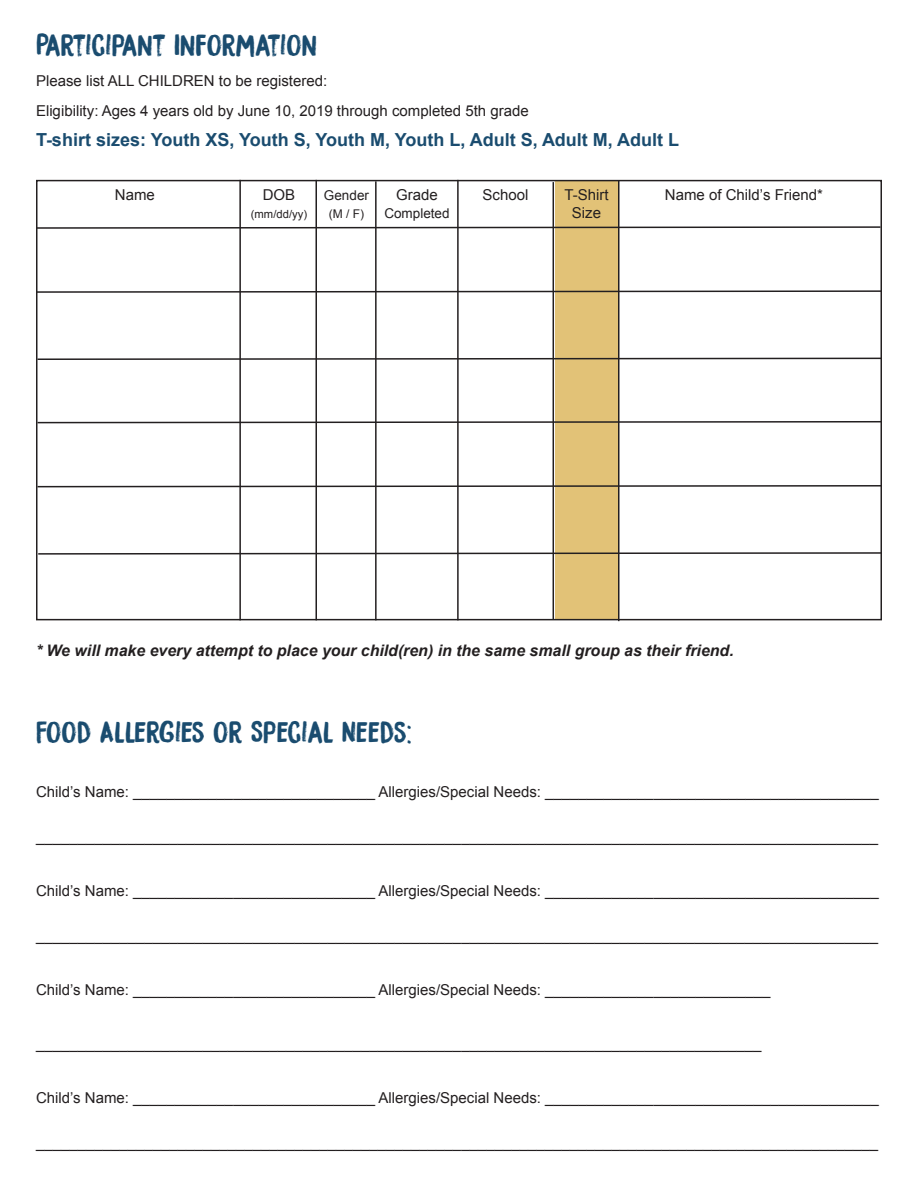
<style>
.page{position:relative;width:918px;height:1188px;background:#fff}
.page>*{position:absolute;margin:0;border:0;box-sizing:border-box;transform-origin:0 0}
.t1{font:27px "DK Bocadillo";color:#1a4c6f}
.t2{font:700 18px "Arial";color:#1a4c6f}
.t3{font:italic 700 15.9px "Arial";color:#231f20}
.t4{font:15px/30px "Arial";color:#231f20}
.t5{font:13.5px "Arial";color:#231f20}
.t6{font:12px "Arial";color:#231f20}
.t7{font:11.25px "Arial";color:#231f20}
</style>
<div class="page">
<div style="left:555px;top:181px;width:62px;height:438px;background:#e2c277"></div>
<hr style="left:239px;top:180px;width:2px;height:440px;background:#231f20">
<hr style="left:618px;top:181px;width:2px;height:440px;background:#231f20">
<hr style="left:315px;top:180px;width:2px;height:440px;background:#231f20">
<hr style="left:375px;top:181px;width:2px;height:439px;background:#231f20">
<hr style="left:457px;top:180px;width:2px;height:440px;background:#231f20">
<svg style="left:39px;top:226px;width:840px;height:4px"></svg>
<svg style="left:39px;top:290px;width:840px;height:4px"></svg>
<svg style="left:39px;top:357px;width:840px;height:4px"></svg>
<svg style="left:39px;top:420px;width:840px;height:4px"></svg>
<svg style="left:39px;top:484px;width:840px;height:4px"></svg>
<svg style="left:39px;top:551px;width:840px;height:4px"></svg>
<hr style="left:553px;top:182px;width:1px;height:438px;background:#231f20">
<div style="left:36px;top:180px;width:846px;height:440px;border:2px solid #231f20"></div>
<h1 class="t1" style="left:36px;top:28px;width:283px">PARTICIPANT INFORMATION</h1>
<p class="t4" style="left:36px;top:66px;width:494px">Please list ALL CHILDREN to be registered:<br>Eligibility: Ages 4 years old by June 10, 2019 through completed 5th grade</p>
<p class="t2" style="left:36px;top:128px;width:645px">T-shirt sizes: Youth XS, Youth S, Youth M, Youth L, Adult S, Adult M, Adult L</p>
<p class="t4" style="left:115px;top:180px;width:42px">Name</p>
<p class="t4" style="left:263px;top:180px;width:34px">DOB</p>
<p class="t5" style="left:324px;top:187px;width:47px">Gender</p>
<p class="t4" style="left:396px;top:180px;width:43px">Grade</p>
<p class="t4" style="left:483px;top:180px;width:47px">School</p>
<p class="t4" style="left:564px;top:180px;width:46px">T-Shirt</p>
<p class="t4" style="left:665px;top:180px;width:160px">Name of Child’s Friend*</p>
<p class="t7" style="left:251px;top:207px;width:58px">(mm/dd/yy)</p>
<p class="t6" style="left:329px;top:206px;width:37px">(M / F)</p>
<p class="t5" style="left:384px;top:205px;width:67px">Completed</p>
<p class="t4" style="left:572px;top:198px;width:31px">Size</p>
<p class="t3" style="left:36px;top:640px;width:699px">* We will make every attempt to place your child(ren) in the same small group as their friend.</p>
<h1 class="t1" style="left:36px;top:715px;width:377px">FOOD ALLERGIES OR SPECIAL NEEDS:</h1>
<p class="t4" style="left:36px;top:776px;width:844px">Child’s Name: _____________________________ Allergies/Special Needs: ________________________________________</p>
<p class="t4" style="left:36px;top:821px;width:844px">_____________________________________________________________________________________________________</p>
<p class="t4" style="left:36px;top:875px;width:844px">Child’s Name: _____________________________ Allergies/Special Needs: ________________________________________</p>
<p class="t4" style="left:36px;top:920px;width:844px">_____________________________________________________________________________________________________</p>
<p class="t4" style="left:36px;top:974px;width:736px">Child’s Name: _____________________________ Allergies/Special Needs: ___________________________</p>
<p class="t4" style="left:36px;top:1028px;width:727px">_______________________________________________________________________________________</p>
<p class="t4" style="left:36px;top:1082px;width:844px">Child’s Name: _____________________________ Allergies/Special Needs: ________________________________________</p>
<p class="t4" style="left:36px;top:1127px;width:844px">_____________________________________________________________________________________________________</p>
</div>
